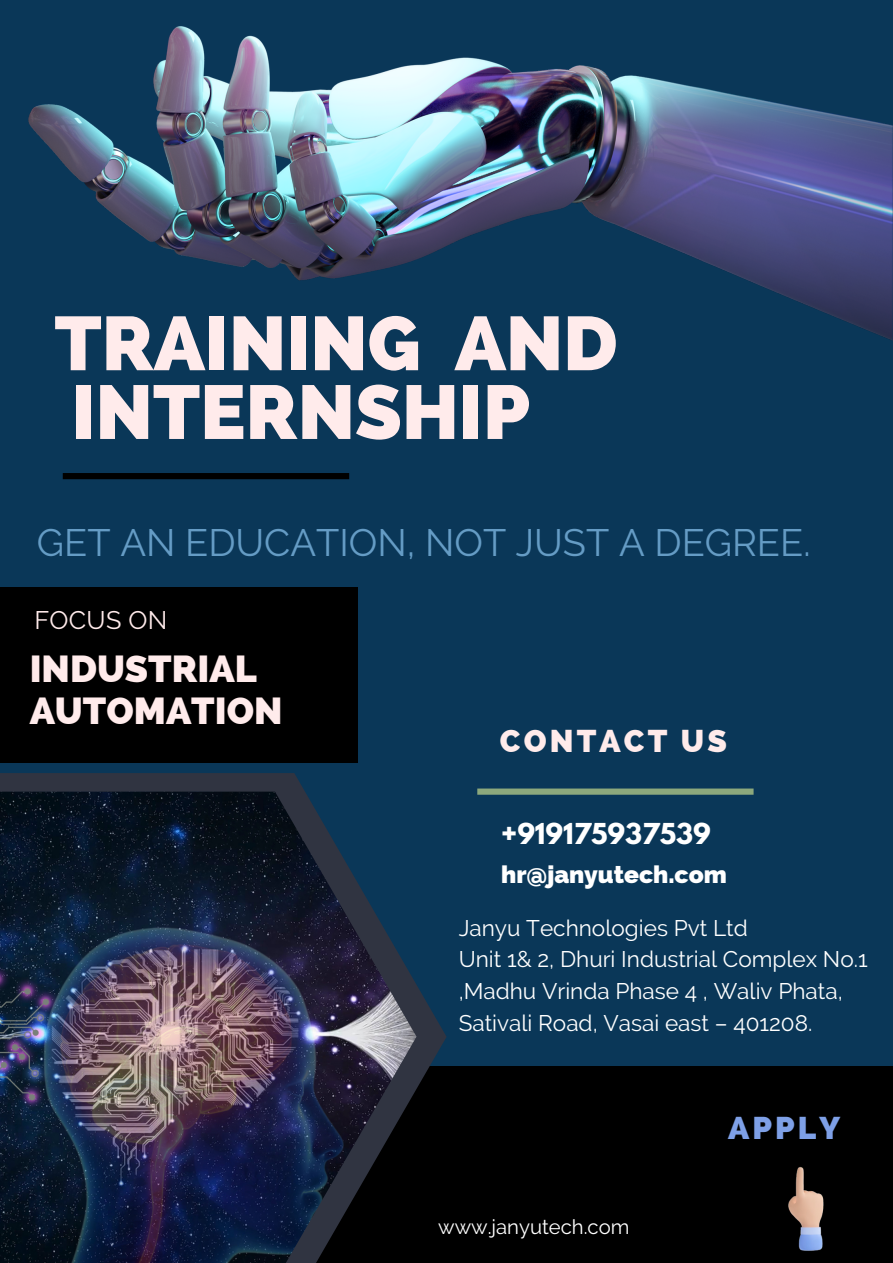
<style>
.page{position:relative;width:893px;height:1263px;background:#fff}
.page>*{position:absolute;margin:0;border:0;box-sizing:border-box;transform-origin:0 0}
.t1{font:800 75.97px/68.7px "Raleway";color:#ffebeb}
.t2{font:38.03px "Raleway";color:#659cc5}
.t3{font:800 37.65px/41.7px "Raleway";color:#ffebeb}
.t4{font:800 31.58px "Raleway";letter-spacing:.1em;color:#ffebeb}
.t5{font:800 31.58px "Raleway";letter-spacing:.1em;color:#7ea0e7}
.t6{font:700 25.58px "League Spartan";color:#fff}
.t7{font:25.35px "Raleway";letter-spacing:.01em;color:#ffebeb}
.t8{font:800 24.53px "Raleway";color:#fff}
.t9{font:22.58px/31.5px "Raleway";color:#fff}
.t10{font:20.33px "Raleway";color:#fff}
</style>
<div class="page">
<div style="left:0;top:0;width:893px;height:1128px;background:#0a3758"></div>
<div style="left:0;top:1065px;width:893px;height:198px;background:#000"></div>
<svg style="left:0;top:773px;width:446px;height:317px"></svg>
<div style="left:0;top:587px;width:357px;height:175px;background:#000"></div>
<img style="left:0;top:792px;width:416px;height:471px">
<div style="left:63px;top:473px;width:286px;height:6px;background:#000"></div>
<div style="left:477px;top:788px;width:276px;height:7px;background:#8ca87c"></div>
<img style="left:29px;top:27px;width:864px;height:313px">
<img style="left:788px;top:1166px;width:36px;height:85px">
<h1 class="t1" style="left:54px;top:309px;width:565px">TRAINING AND<br>INTERNSHIP</h1>
<h2 class="t2" style="left:37px;top:521px;width:775px">GET AN EDUCATION, NOT JUST A DEGREE.</h2>
<p class="t7" style="left:34px;top:605px;width:134px">FOCUS ON</p>
<h3 class="t3" style="left:30px;top:648px;width:254px">INDUSTRIAL<br>AUTOMATION</h3>
<h3 class="t4" style="left:500px;top:722px;width:228px">CONTACT US</h3>
<p class="t6" style="left:501px;top:821px;width:211px">+919175937539</p>
<p class="t8" style="left:501px;top:860px;width:227px">hr@janyutech.com</p>
<p class="t9" style="left:459px;top:912px;width:410px">Janyu Technologies Pvt Ltd<br>Unit 1&amp; 2, Dhuri Industrial Complex No.1 ,Madhu Vrinda Phase 4 , Waliv Phata, Sativali Road, Vasai east – 401208.</p>
<p class="t10" style="left:438px;top:1215px;width:193px">www.janyutech.com</p>
<h3 class="t5" style="left:728px;top:1110px;width:113px">APPLY</h3>
</div>
